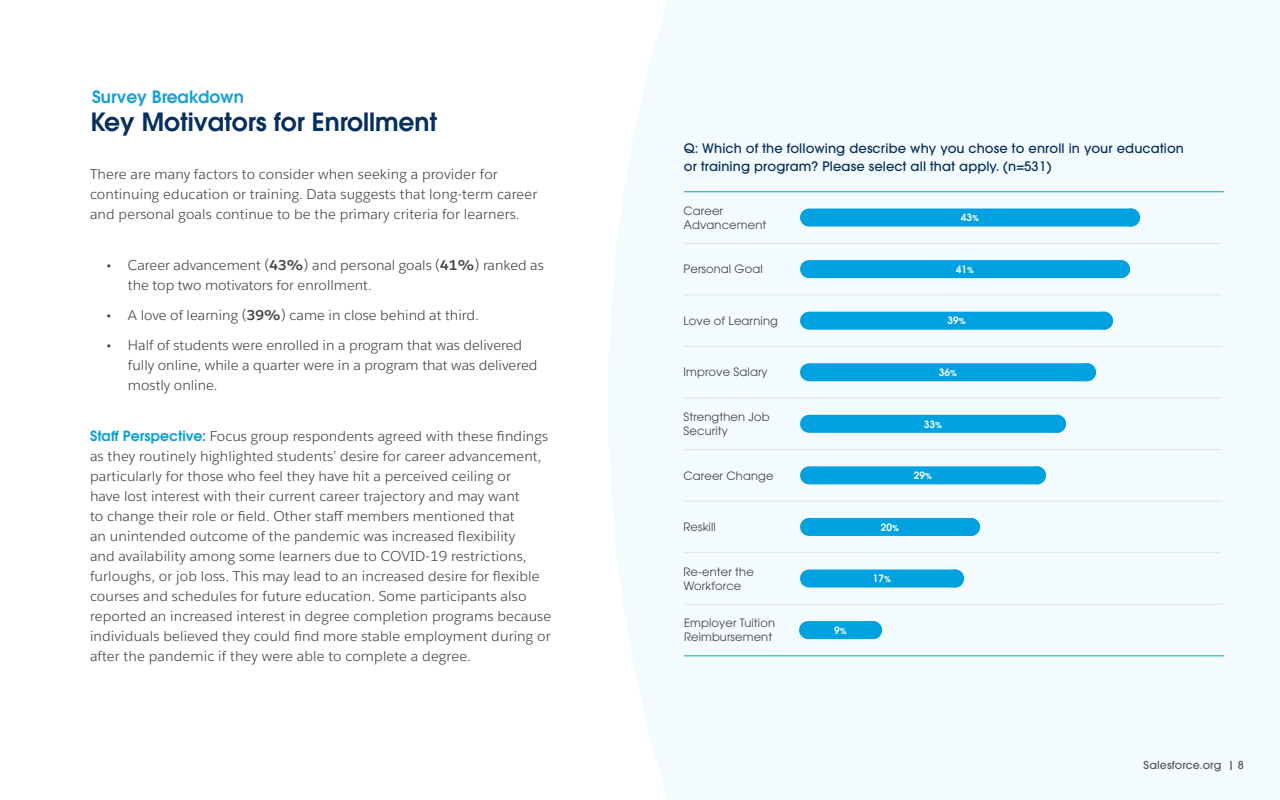
<style>
.page{position:relative;width:1280px;height:800px;background:#fff}
.page>*{position:absolute;margin:0;border:0;box-sizing:border-box;transform-origin:0 0}
.t1{font:600 25px "ITC Avant Garde Pro";color:#032e61}
.t2{font:600 17px "ITC Avant Garde Pro";color:#16a0db}
.t3{font:14px/20px "Salesforce Sans";letter-spacing:.01em;color:#444547}
.t4{font:500 13px/18px "ITC Avant Garde Pro";letter-spacing:.01em;color:#032e61}
.t5{font:11.5px/13.8px "ITC Avant Garde Pro";letter-spacing:.01em;color:#444547}
.t6{font:500 11px "ITC Avant Garde Pro";letter-spacing:.01em;color:#58595b}
.t7{font:600 10px "ITC Avant Garde Pro";letter-spacing:.01em;color:#fff}
.s1{font-family:"Koz Go Pro"}
.s2{font-weight:700}
.s3{font-family:"ITC Avant Garde Pro";font-weight:600;color:#00a1e0}
.s4{font-size:8px}
</style>
<div class="page">
<div style="left:608px;top:0;width:672px;height:800px;background:#f4fbfe"></div>
<hr style="left:684px;top:243px;width:538px;height:1px;background:#ebe8e8">
<hr style="left:684px;top:294px;width:538px;height:1px;background:#ebe8e8">
<hr style="left:684px;top:346px;width:538px;height:1px;background:#ebe8e8">
<hr style="left:684px;top:398px;width:538px;height:1px;background:#ebe8e8">
<hr style="left:684px;top:449px;width:538px;height:1px;background:#ebe8e8">
<hr style="left:684px;top:501px;width:538px;height:1px;background:#ebe8e8">
<hr style="left:684px;top:552px;width:538px;height:1px;background:#ebe8e8">
<hr style="left:685px;top:604px;width:537px;height:1px;background:#ebe8e8">
<hr style="left:684px;top:655px;width:540px;height:1px;background:#00a1e0">
<hr style="left:684px;top:191px;width:540px;height:1px;background:#00a1e0">
<div style="left:809px;top:209px;width:322px;height:18px;background:#00a1e0"></div>
<div style="left:1122px;top:209px;width:18px;height:18px;background:#00a1e0;border-radius:50%"></div>
<div style="left:809px;top:260px;width:312px;height:18px;background:#00a1e0"></div>
<div style="left:1112px;top:260px;width:18px;height:18px;background:#00a1e0;border-radius:50%"></div>
<div style="left:809px;top:312px;width:295px;height:18px;background:#00a1e0"></div>
<div style="left:1095px;top:312px;width:18px;height:18px;background:#00a1e0;border-radius:50%"></div>
<div style="left:809px;top:363px;width:278px;height:18px;background:#00a1e0"></div>
<div style="left:1078px;top:363px;width:18px;height:18px;background:#00a1e0;border-radius:50%"></div>
<div style="left:809px;top:415px;width:248px;height:18px;background:#00a1e0"></div>
<div style="left:1048px;top:415px;width:18px;height:18px;background:#00a1e0;border-radius:50%"></div>
<div style="left:809px;top:466px;width:228px;height:18px;background:#00a1e0"></div>
<div style="left:1028px;top:466px;width:18px;height:18px;background:#00a1e0;border-radius:50%"></div>
<div style="left:809px;top:518px;width:162px;height:18px;background:#00a1e0"></div>
<div style="left:962px;top:518px;width:18px;height:18px;background:#00a1e0;border-radius:50%"></div>
<div style="left:809px;top:570px;width:146px;height:18px;background:#00a1e0"></div>
<div style="left:946px;top:570px;width:18px;height:18px;background:#00a1e0;border-radius:50%"></div>
<div style="left:808px;top:621px;width:65px;height:18px;background:#00a1e0"></div>
<div style="left:864px;top:621px;width:18px;height:18px;background:#00a1e0;border-radius:50%"></div>
<p class="t2" style="left:92px;top:85px;width:154px">Survey Breakdown</p>
<h1 class="t1" style="left:90px;top:106px;width:349px">Key Motivators for Enrollment</h1>
<p class="t3" style="left:90px;top:164px;width:449px">There are many factors to consider when seeking a provider for continuing education or training. Data suggests that long-term career and personal goals continue to be the primary criteria for learners.</p>
<p class="t3" style="left:128px;top:255px;width:417px;text-indent:-21px"><span class="s1">•</span> Career advancement (<span class="s2">43%</span>) and personal goals (<span class="s2">41%</span>) ranked as the top two motivators for enrollment.</p>
<p class="t3" style="left:107px;top:305px;width:373px"><span class="s1">•</span> A love of learning (<span class="s2">39%</span>) came in close behind at third.</p>
<p class="t3" style="left:128px;top:335px;width:411px;text-indent:-21px"><span class="s1">•</span> Half of students were enrolled in a program that was delivered fully online, while a quarter were in a program that was delivered mostly online.</p>
<p class="t3" style="left:90px;top:426px;width:463px"><span class="s3">Staff Perspective:</span> Focus group respondents agreed with these findings as they routinely highlighted students’ desire for career advancement, particularly for those who feel they have hit a perceived ceiling or<br>have lost interest with their current career trajectory and may want<br>to change their role or field. Other staff members mentioned that<br>an unintended outcome of the pandemic was increased flexibility<br>and availability among some learners due to COVID-19 restrictions, furloughs, or job loss. This may lead to an increased desire for flexible courses and schedules for future education. Some participants also reported an increased interest in degree completion programs because individuals believed they could find more stable employment during or after the pandemic if they were able to complete a degree.</p>
<p class="t4" style="left:684px;top:139px;width:502px">Q: Which of the following describe why you chose to enroll in your education or training program? Please select all that apply. (n=531)</p>
<p class="t5" style="left:684px;top:204px;width:84px">Career<br>Advancement</p>
<p class="t7" style="left:961px;top:211px;width:20px">43<span class="s4">%</span></p>
<p class="t5" style="left:684px;top:262px;width:81px">Personal Goal</p>
<p class="t7" style="left:956px;top:263px;width:20px">41<span class="s4">%</span></p>
<p class="t5" style="left:684px;top:314px;width:96px">Love of Learning</p>
<p class="t7" style="left:947px;top:314px;width:20px">39<span class="s4">%</span></p>
<p class="t5" style="left:684px;top:365px;width:86px">Improve Salary</p>
<p class="t7" style="left:939px;top:366px;width:20px">36<span class="s4">%</span></p>
<p class="t5" style="left:684px;top:410px;width:88px">Strengthen Job<br>Security</p>
<p class="t7" style="left:924px;top:417px;width:20px">33<span class="s4">%</span></p>
<p class="t5" style="left:684px;top:468px;width:92px">Career Change</p>
<p class="t7" style="left:914px;top:469px;width:20px">29<span class="s4">%</span></p>
<p class="t5" style="left:684px;top:520px;width:34px">Reskill</p>
<p class="t7" style="left:881px;top:520px;width:20px">20<span class="s4">%</span></p>
<p class="t5" style="left:684px;top:565px;width:72px">Re-enter the<br>Workforce</p>
<p class="t7" style="left:873px;top:572px;width:20px">17<span class="s4">%</span></p>
<p class="t5" style="left:684px;top:616px;width:93px">Employer Tuition<br>Reimbursement</p>
<p class="t7" style="left:834px;top:624px;width:14px">9<span class="s4">%</span></p>
<p class="t6" style="left:1144px;top:758px;width:102px">Salesforce.org | 8</p>
</div>
